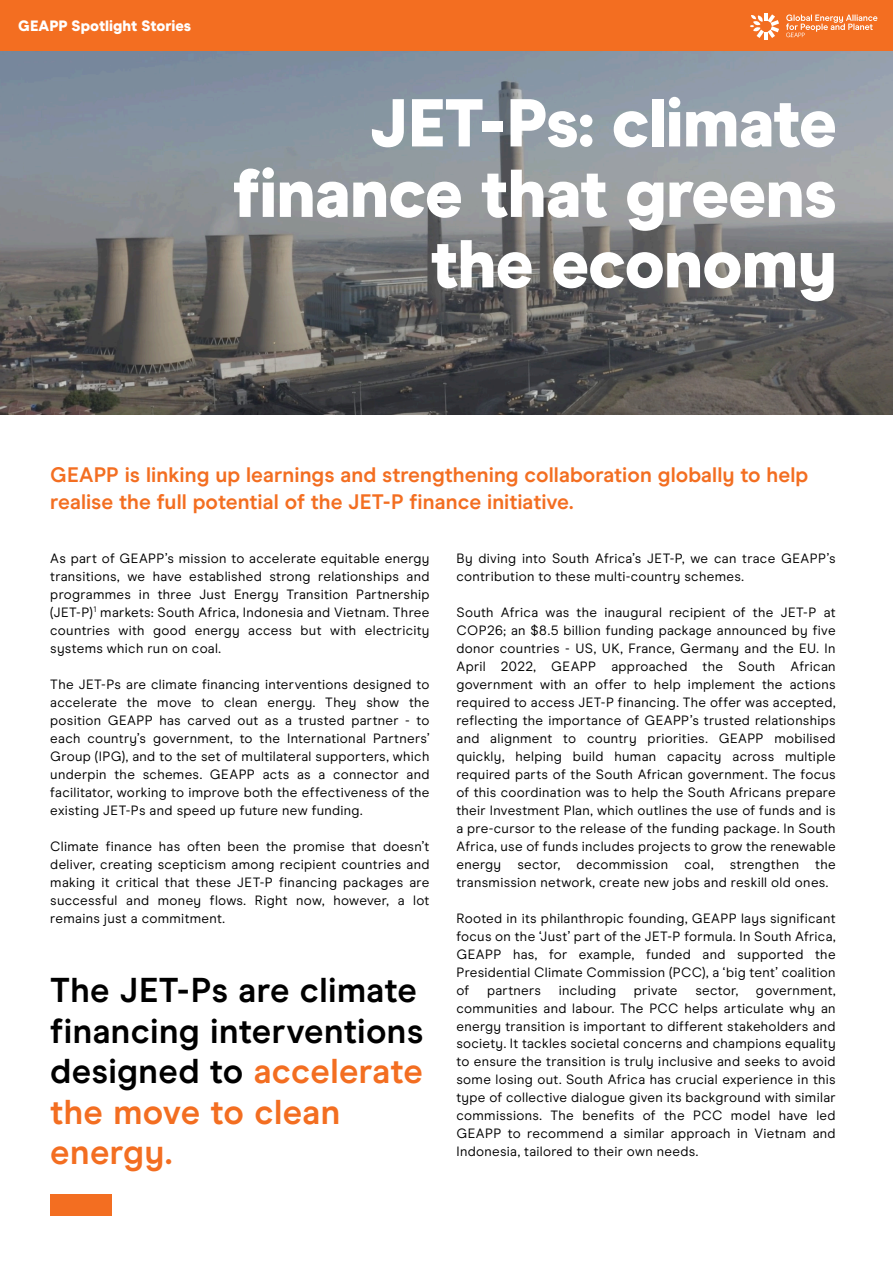
<style>
.page{position:relative;width:893px;height:1263px;background:#fff}
.page>*{position:absolute;margin:0;border:0;box-sizing:border-box;transform-origin:0 0}
.t1{font:900 67.5px/70.5px "Modern Era";letter-spacing:-.015em;color:#fff;text-align:right}
.t2{font:700 34.5px/40.5px "Modern Era";letter-spacing:.01em;color:#000}
.t3{font:700 21px/27px "Modern Era";color:#f36e21}
.t4{font:900 15px "Modern Era";color:#fff}
.t5{font:13.5px/18px "Modern Era";letter-spacing:.02em;color:#000;text-align:justify}
.s1{color:#f36e21}
</style>
<div class="page">
<img style="left:0;top:50px;width:893px;height:365px">
<div style="left:0;top:0;width:893px;height:50px;background:#f36e21"></div>
<div style="left:50px;top:1194px;width:62px;height:21px;background:#f36e21"></div>
<svg style="left:750px;top:13px;width:29px;height:26px"></svg>
<svg style="left:786px;top:14px;width:91px;height:23px"></svg>
<p class="t4" style="left:18px;top:16px;width:175px">GEAPP Spotlight Stories</p>
<h1 class="t1" style="left:233px;top:88px;width:606px">JET-Ps: climate finance that greens the economy</h1>
<h3 class="t3" style="left:50px;top:461px;width:760px">GEAPP is linking up learnings and strengthening collaboration globally to help realise the full potential of the JET-P finance initiative.</h3>
<p class="t5" style="left:50px;top:549px;width:381px">As part of GEAPP’s mission to accelerate equitable energy transitions, we have established strong relationships and programmes in three Just Energy Transition Partnership (JET-P)<sup>1</sup> markets: South Africa, Indonesia and Vietnam. Three countries with good energy access but with electricity systems which run on coal.</p>
<p class="t5" style="left:50px;top:675px;width:381px">The JET-Ps are climate financing interventions designed to accelerate the move to clean energy. They show the position GEAPP has carved out as a trusted partner - to each country’s government, to the International Partners’ Group (IPG), and to the set of multilateral supporters, which underpin the schemes. GEAPP acts as a connector and facilitator, working to improve both the effectiveness of the existing JET-Ps and speed up future new funding.</p>
<p class="t5" style="left:50px;top:837px;width:381px">Climate finance has often been the promise that doesn’t deliver, creating scepticism among recipient countries and making it critical that these JET-P financing packages are successful and money flows. Right now, however, a lot remains just a commitment.</p>
<p class="t5" style="left:456px;top:549px;width:381px">By diving into South Africa’s JET-P, we can trace GEAPP’s contribution to these multi-country schemes.</p>
<p class="t5" style="left:456px;top:603px;width:381px">South Africa was the inaugural recipient of the JET-P at COP26; an $8.5 billion funding package announced by five donor countries - US, UK, France, Germany and the EU. In April 2022, GEAPP approached the South African government with an offer to help implement the actions required to access JET-P financing. The offer was accepted, reflecting the importance of GEAPP’s trusted relationships and alignment to country priorities. GEAPP mobilised quickly, helping build human capacity across multiple required parts of the South African government. The focus of this coordination was to help the South Africans prepare their Investment Plan, which outlines the use of funds and is a pre-cursor to the release of the funding package. In South Africa, use of funds includes projects to grow the renewable energy sector, decommission coal, strengthen the transmission network, create new jobs and reskill old ones.</p>
<p class="t5" style="left:456px;top:909px;width:381px">Rooted in its philanthropic founding, GEAPP lays significant focus on the ‘Just’ part of the JET-P formula. In South Africa, GEAPP has, for example, funded and supported the Presidential Climate Commission (PCC), a ‘big tent’ coalition of</p>
<h2 class="t2" style="left:50px;top:970px;width:375px">The JET-Ps are climate financing interventions designed to <span class="s1">accelerate the move to clean energy.</span></h2>
<p class="t5" style="left:487px;top:981px;width:56px">partners</p>
<p class="t5" style="left:559px;top:981px;width:59px">including</p>
<p class="t5" style="left:634px;top:981px;width:45px">private</p>
<p class="t5" style="left:695px;top:981px;width:44px">sector,</p>
<p class="t5" style="left:456px;top:981px;width:381px;text-indent:299px">government, communities and labour. The PCC helps articulate why an energy transition is important to different stakeholders and society. It tackles societal concerns and champions equality to ensure the transition is truly inclusive and seeks to avoid some losing out. South Africa has crucial experience in this type of collective dialogue given its background with similar commissions. The benefits of the PCC model have led GEAPP to recommend a similar approach in Vietnam and Indonesia, tailored to their own needs.</p>
</div>
